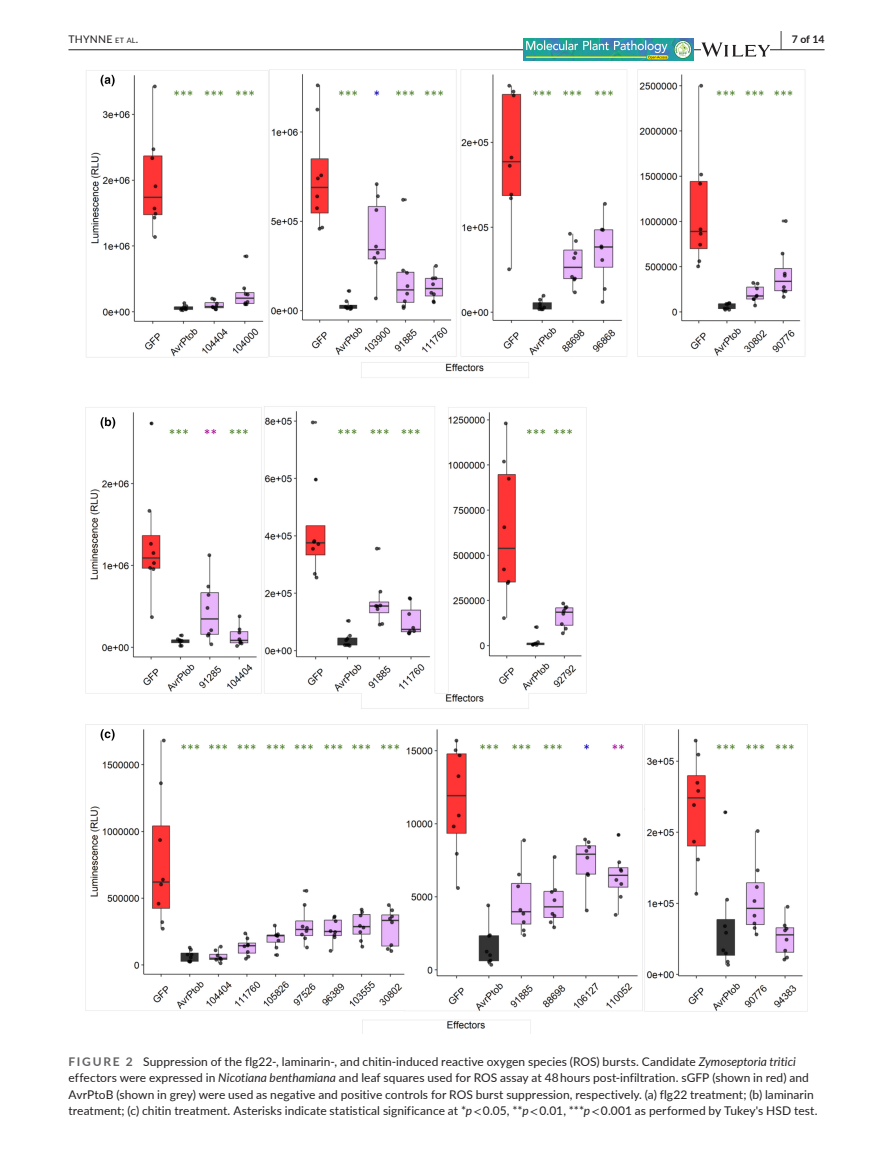
<style>
.page{position:relative;width:893px;height:1174px;background:#fff}
.page>*{position:absolute;margin:0;border:0;box-sizing:border-box;transform-origin:0 0}
.t1{font:12px/16.5px "Lato";letter-spacing:.005em;color:#231f20}
.t2{font:10.5px "Lato";letter-spacing:.02em;color:#231f20}
.t3{font:700 10.5px "Lato";color:#231f20}
.s1{font-size:7.35px}
.s2{font-size:19.5px}
.s3{font-weight:700;color:#636366}
.s4{font-style:italic}
.s5{font-family:"STIX"}
</style>
<div class="page">
<hr style="left:68px;top:49px;width:756px;height:1px;background:#231f20">
<img style="left:524px;top:39px;width:170px;height:22px">
<svg style="left:701px;top:42px;width:69px;height:15px"></svg>
<img style="left:86px;top:69px;width:721px;height:964px">
<p class="t2" style="left:68px;top:31px;width:71px">THYNNE <span class="s1">et al</span>.</p>
<p class="t3" style="left:780px;top:31px;width:46px"><span class="s2">|</span> 7 of 14</p>
<p class="t1" style="left:68px;top:1052px;width:751px"><span class="s3">FIGURE 2</span> Suppression of the flg22-, laminarin-, and chitin-induced reactive oxygen species (ROS) bursts. Candidate <span class="s4">Zymoseptoria tritici </span>effectors were expressed in <span class="s4">Nicotiana benthamiana</span> and leaf squares used for ROS assay at 48 hours post-infiltration. sGFP (shown in red) and AvrPtoB (shown in grey) were used as negative and positive controls for ROS burst suppression, respectively. (a) flg22 treatment; (b) laminarin treatment; (c) chitin treatment. Asterisks indicate statistical significance at *<span class="s4">p</span><span class="s5">&lt;</span> 0.05, **<span class="s4">p</span><span class="s5">&lt;</span> 0.01, ***<span class="s4">p</span><span class="s5">&lt;</span> 0.001 as performed by Tukey's HSD test.</p>
</div>
